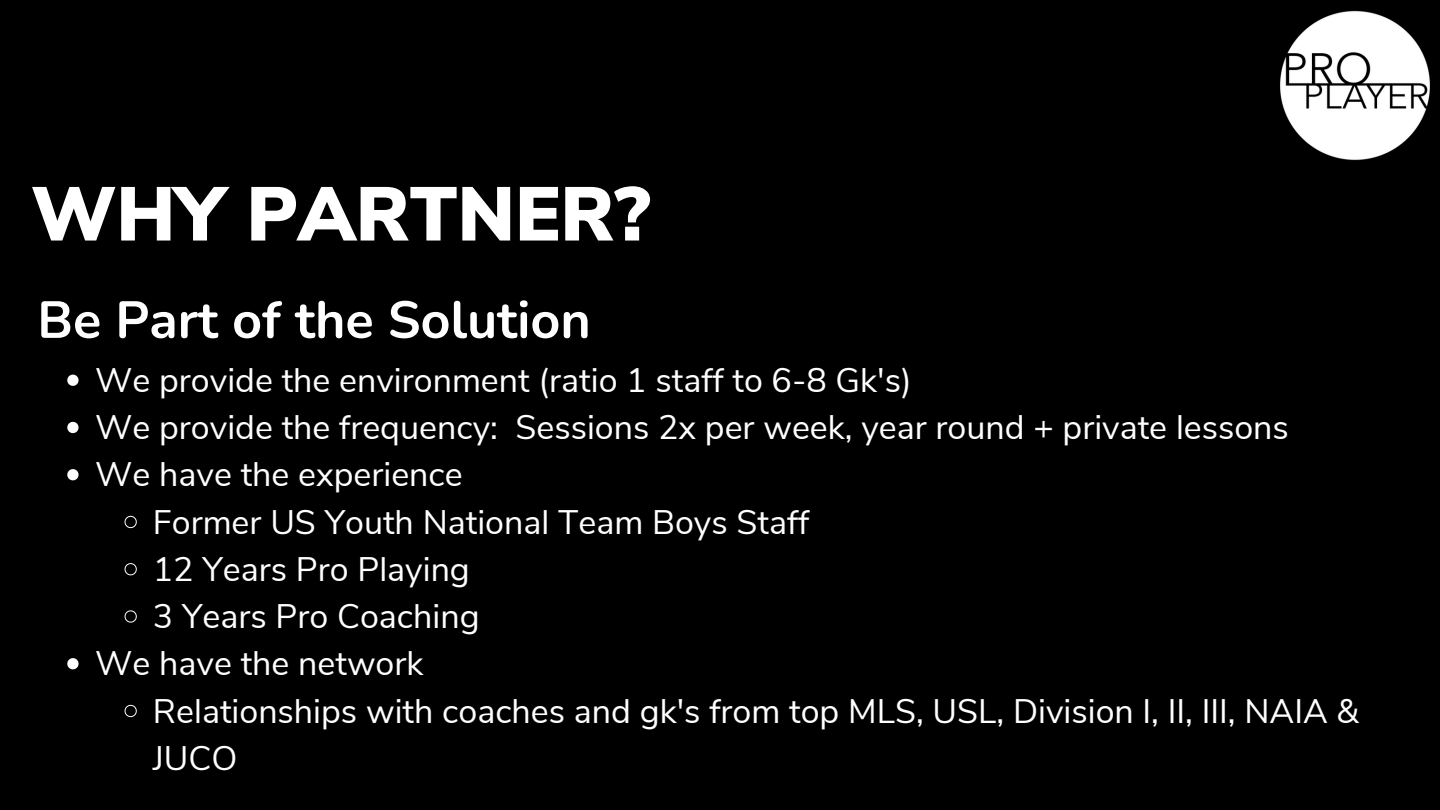
<style>
.page{position:relative;width:1440px;height:810px;background:#000}
.page>*{position:absolute;margin:0;border:0;box-sizing:border-box;transform-origin:0 0}
.t1{font:900 76px "Nunito Sans";color:#fff}
.t2{font:700 52px "Nunito";color:#fff}
.t3{font:34px/47.2px "Nunito Sans";color:#fff}
</style>
<div class="page">
<svg style="left:67px;top:375px;width:12px;height:11px"></svg>
<svg style="left:67px;top:422px;width:12px;height:11px"></svg>
<svg style="left:67px;top:469px;width:12px;height:11px"></svg>
<svg style="left:124px;top:516px;width:13px;height:12px"></svg>
<svg style="left:124px;top:563px;width:13px;height:13px"></svg>
<svg style="left:124px;top:610px;width:13px;height:13px"></svg>
<svg style="left:67px;top:658px;width:12px;height:11px"></svg>
<svg style="left:124px;top:705px;width:13px;height:12px"></svg>
<img style="left:1280px;top:10px;width:150px;height:151px">
<p class="t1" style="left:31px;top:164px;width:621px">WHY PARTNER?</p>
<h1 class="t2" style="left:37px;top:285px;width:555px">Be Part of the Solution</h1>
<p class="t3" style="left:95px;top:357px;width:818px">We provide the environment (ratio 1 staff to 6-8 Gk's)</p>
<h2 class="t3" style="left:95px;top:404px;width:1195px">We provide the frequency: Sessions 2x per week, year round + private lessons</h2>
<p class="t3" style="left:95px;top:452px;width:369px">We have the experience</p>
<p class="t3" style="left:153px;top:499px;width:658px">Former US Youth National Team Boys Staff</p>
<p class="t3" style="left:153px;top:546px;width:319px">12 Years Pro Playing</p>
<p class="t3" style="left:153px;top:593px;width:328px">3 Years Pro Coaching</p>
<p class="t3" style="left:95px;top:641px;width:330px">We have the network</p>
<p class="t3" style="left:153px;top:688px;width:1208px">Relationships with coaches and gk's from top MLS, USL, Division I, II, III, NAIA &amp;<br>JUCO</p>
</div>
